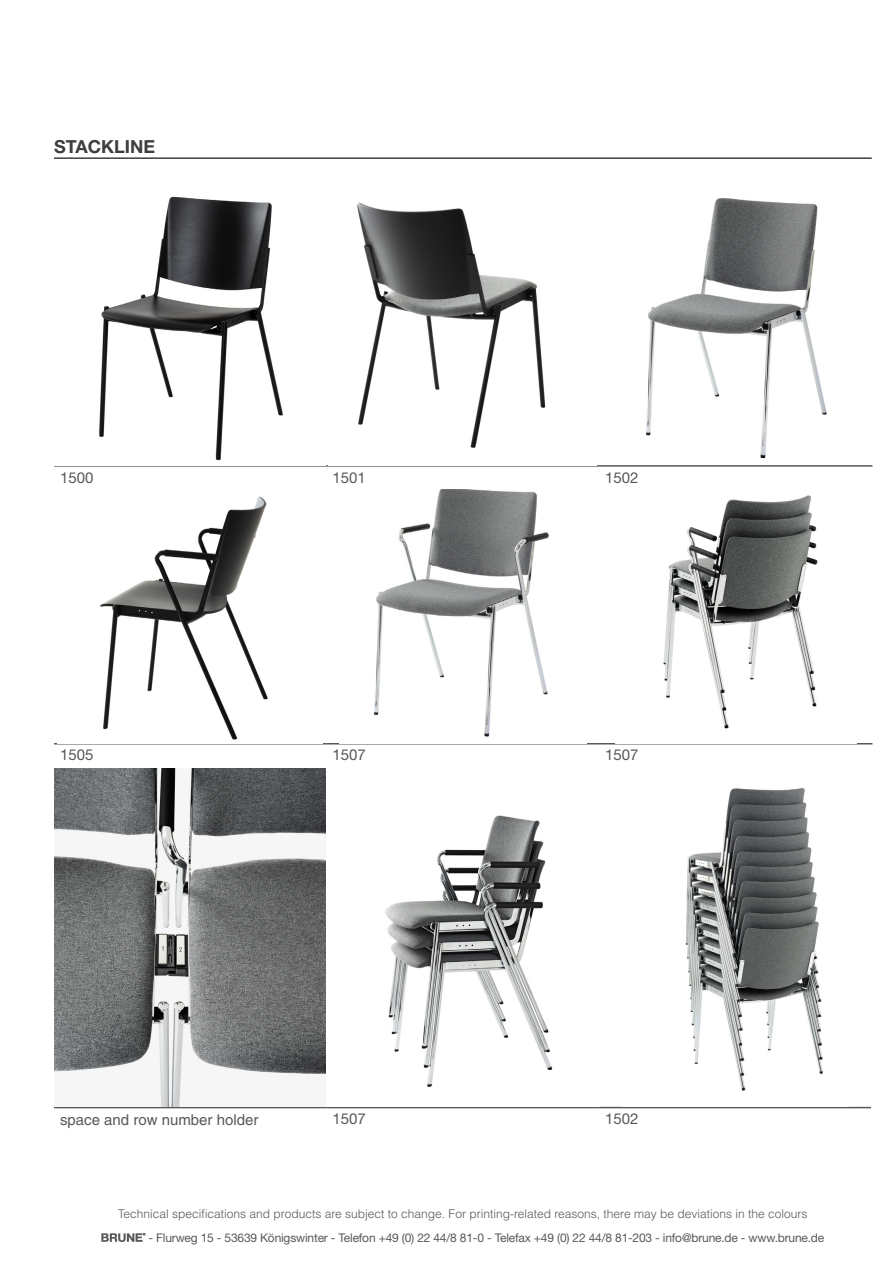
<style>
.page{position:relative;width:893px;height:1263px;background:#fff}
.page>*{position:absolute;margin:0;border:0;box-sizing:border-box;transform-origin:0 0}
.Überschriften{font:700 18px "Helvetica Neue LT Std";color:#3e3e3f}
.Fließtext{font:15px "Helvetica Neue LT Std";color:#57585a}
.Fließtext-2{font:15px "Helvetica";color:#57585a}
.Fließtext_mit_kleine{font:300 12px "Helvetica LT Std";color:#57585a}
.t1{font:12px "Helvetica Neue LT Std";letter-spacing:-.015em;color:#57585a}
</style>
<div class="page">
<hr style="left:54px;top:157px;width:818px;height:2px;background:#3e3e3f">
<hr style="left:54px;top:465px;width:273px;height:2px;background:#57585a">
<hr style="left:327px;top:465px;width:272px;height:2px;background:#57585a">
<hr style="left:599px;top:465px;width:273px;height:2px;background:#57585a">
<hr style="left:54px;top:743px;width:273px;height:1px;background:#57585a">
<hr style="left:327px;top:743px;width:272px;height:1px;background:#57585a">
<hr style="left:599px;top:743px;width:273px;height:1px;background:#57585a">
<hr style="left:54px;top:1107px;width:273px;height:1px;background:#57585a">
<hr style="left:327px;top:1107px;width:272px;height:1px;background:#57585a">
<hr style="left:599px;top:1107px;width:272px;height:1px;background:#57585a">
<img style="left:99px;top:196px;width:184px;height:265px">
<img style="left:357px;top:202px;width:189px;height:246px">
<img style="left:645px;top:198px;width:182px;height:261px">
<img style="left:99px;top:496px;width:169px;height:244px">
<img style="left:373px;top:489px;width:176px;height:248px">
<img style="left:663px;top:495px;width:155px;height:234px">
<img style="left:54px;top:768px;width:499px;height:339px">
<img style="left:685px;top:788px;width:138px;height:303px">
<svg style="left:101px;top:1233px;width:44px;height:9px"></svg>
<p class="Überschriften" style="left:54px;top:136px;width:102px">STACKLINE</p>
<p class="Fließtext" style="left:60px;top:468px;width:35px">1500</p>
<p class="Fließtext" style="left:333px;top:468px;width:35px">1501</p>
<p class="Fließtext" style="left:605px;top:468px;width:35px">1502</p>
<p class="Fließtext" style="left:60px;top:746px;width:35px">1505</p>
<p class="Fließtext" style="left:333px;top:746px;width:35px">1507</p>
<p class="Fließtext" style="left:605px;top:746px;width:35px">1507</p>
<p class="Fließtext-2" style="left:60px;top:1111px;width:200px">space and row number holder</p>
<p class="Fließtext" style="left:333px;top:1110px;width:35px">1507</p>
<p class="Fließtext" style="left:605px;top:1110px;width:35px">1502</p>
<p class="Fließtext_mit_kleine" style="left:118px;top:1206px;width:691px">Technical specifications and products are subject to change. For printing-related reasons, there may be deviations in the colours</p>
<p class="t1" style="left:149px;top:1231px;width:677px">- Flurweg 15 - 53639 Königswinter - Telefon +49 (0) 22 44/8 81-0 - Telefax +49 (0) 22 44/8 81-203 - info@brune.de - www.brune.de</p>
</div>
